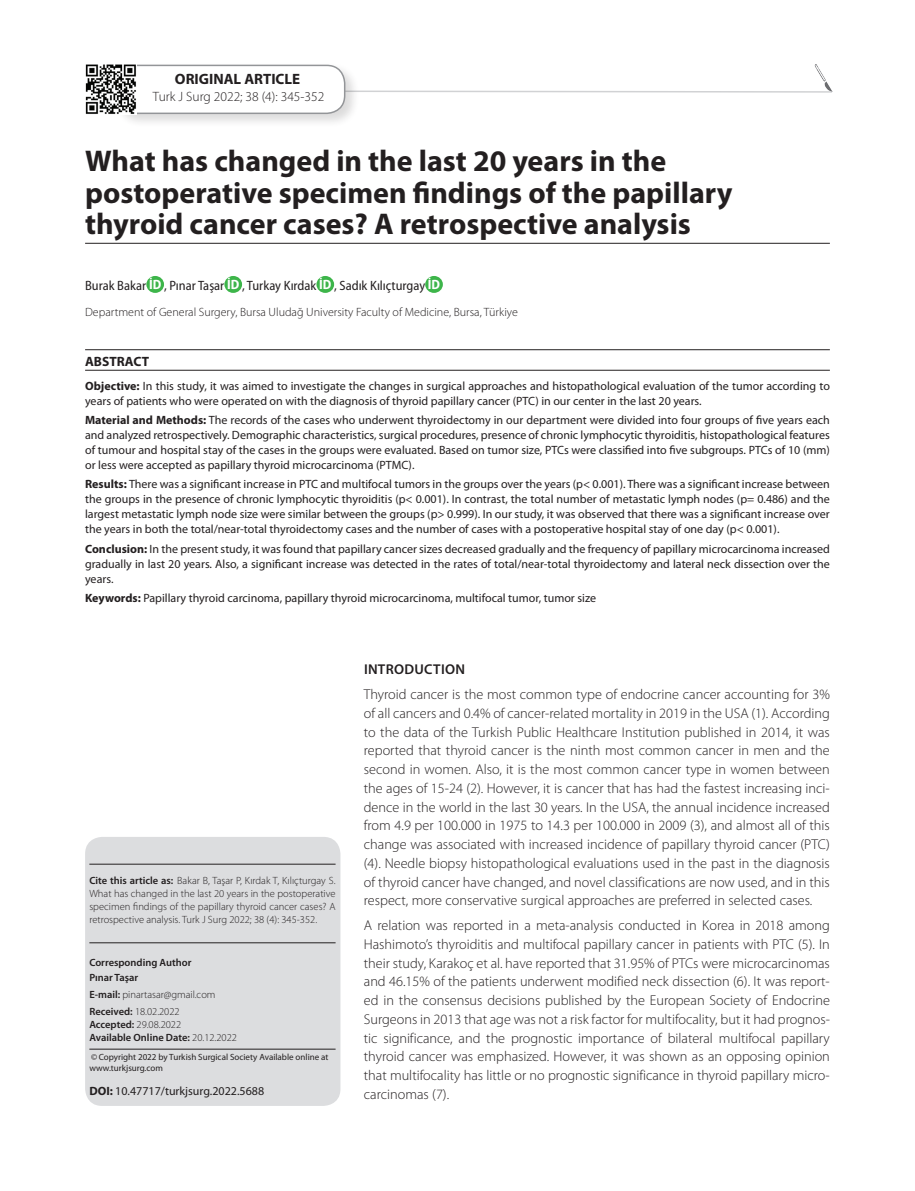
<style>
.page{position:relative;width:915px;height:1191px;background:#fff}
.page>*{position:absolute;margin:0;border:0;box-sizing:border-box;transform-origin:0 0}
.t1{font:700 30px/31.5px "Myriad Pro";color:#231f20}
.t2{font:700 15px "Myriad Pro";color:#231f20}
.t3{font:300 14.25px/18.8px "Myriad Pro";color:#231f20;text-align:justify}
.t4{font:600 14.25px "Myriad Pro";letter-spacing:.02em;color:#231f20}
.t5{font:semi-condensed 13.5px "Myriad Pro";color:#231f20}
.t6{font:300 13.5px "Myriad Pro";color:#231f20}
.t7{font:700 13.5px "Myriad Pro";color:#231f20}
.t8{font:12px/15px "Myriad Pro";color:#231f20;text-align:justify}
.t9{font:300 12px "Myriad Pro";color:#231f20}
.t10{font:300 10.5px/12.8px "Myriad Pro";color:#231f20;text-align:justify}
.t11{font:600 10.5px/15.6px "Myriad Pro";color:#231f20}
.t12{font:9px/10.5px "Myriad Pro";color:#231f20}
.s1{font-weight:700;color:#fff}
.s2{font-weight:700}
.s3{font-weight:600}
.s4{font-weight:300}
</style>
<div class="page">
<svg style="left:359px;top:90px;width:474px;height:3px"></svg>
<div style="left:113px;top:62px;width:246px;height:66px;background:#231f20;opacity:.16"></div>
<div style="left:116px;top:65px;width:228px;height:48px;background:#fff;border-radius:18px"></div>
<div style="left:115px;top:65px;width:230px;height:49px;border:2px solid #939598;border-radius:18px"></div>
<div style="left:146px;top:276px;width:18px;height:17px;background:#3db54a;border-radius:50%"></div>
<div style="left:224px;top:276px;width:18px;height:17px;background:#3db54a;border-radius:50%"></div>
<div style="left:316px;top:276px;width:18px;height:17px;background:#3db54a;border-radius:50%"></div>
<div style="left:425px;top:276px;width:17px;height:17px;background:#3db54a;border-radius:50%"></div>
<hr style="left:85px;top:243px;width:744px;height:1px;background:#231f20">
<img style="left:85px;top:63px;width:51px;height:51px">
<div style="left:85px;top:837px;width:255px;height:269px;background:#dcdddf;border-radius:17px"></div>
<hr style="left:89px;top:863px;width:246px;height:1px;background:#231f20">
<hr style="left:89px;top:942px;width:246px;height:1px;background:#231f20">
<hr style="left:89px;top:1048px;width:246px;height:1px;background:#231f20">
<hr style="left:85px;top:370px;width:744px;height:1px;background:#231f20">
<hr style="left:85px;top:349px;width:744px;height:1px;background:#231f20">
<img style="left:814px;top:64px;width:17px;height:27px">
<p class="t2" style="left:175px;top:71px;width:127px">ORIGINAL ARTICLE</p>
<p class="t6" style="left:153px;top:89px;width:173px">Turk J Surg 2022; 38 (4): 345-352</p>
<h1 class="t1" style="left:85px;top:146px;width:648px">What has changed in the last 20 years in the postoperative specimen findings of the papillary thyroid cancer cases? A retrospective analysis</h1>
<p class="t5" style="left:85px;top:278px;width:356px">Burak Bakar <span class="s1">İD</span> , Pınar Taşar <span class="s1">İD</span> , Turkay Kırdak <span class="s1">İD</span> , Sadık Kılıçturgay <span class="s1">İD</span></p>
<p class="t9" style="left:85px;top:305px;width:434px">Department of General Surgery, Bursa Uludağ University Faculty of Medicine, Bursa, Türkiye</p>
<p class="t7" style="left:85px;top:354px;width:65px">ABSTRACT</p>
<p class="t8" style="left:85px;top:378px;width:746px"><span class="s2">Objective:</span> In this study, it was aimed to investigate the changes in surgical approaches and histopathological evaluation of the tumor according to years of patients who were operated on with the diagnosis of thyroid papillary cancer (PTC) in our center in the last 20 years.</p>
<p class="t8" style="left:85px;top:413px;width:746px"><span class="s2">Material and Methods:</span> The records of the cases who underwent thyroidectomy in our department were divided into four groups of five years each and analyzed retrospectively. Demographic characteristics, surgical procedures, presence of chronic lymphocytic thyroiditis, histopathological features of tumour and hospital stay of the cases in the groups were evaluated. Based on tumor size, PTCs were classified into five subgroups. PTCs of 10 (mm) or less were accepted as papillary thyroid microcarcinoma (PTMC).</p>
<p class="t8" style="left:85px;top:477px;width:746px"><span class="s2">Results:</span> There was a significant increase in PTC and multifocal tumors in the groups over the years (p&lt; 0.001). There was a significant increase between the groups in the presence of chronic lymphocytic thyroiditis (p&lt; 0.001). In contrast, the total number of metastatic lymph nodes (p= 0.486) and the largest metastatic lymph node size were similar between the groups (p&gt; 0.999). In our study, it was observed that there was a significant increase over the years in both the total/near-total thyroidectomy cases and the number of cases with a postoperative hospital stay of one day (p&lt; 0.001).</p>
<p class="t8" style="left:85px;top:541px;width:746px"><span class="s2">Conclusion:</span> In the present study, it was found that papillary cancer sizes decreased gradually and the frequency of papillary microcarcinoma increased gradually in last 20 years. Also, a significant increase was detected in the rates of total/near-total thyroidectomy and lateral neck dissection over the years.</p>
<p class="t8" style="left:85px;top:590px;width:512px"><span class="s2">Keywords:</span> Papillary thyroid carcinoma, papillary thyroid microcarcinoma, multifocal tumor, tumor size</p>
<p class="t10" style="left:89px;top:874px;width:248px"><span class="s3">Cite this article as:</span> Bakar B, Taşar P, Kırdak T, Kılıçturgay S.<br>What has changed in the last 20 years in the postoperative specimen findings of the papillary thyroid cancer cases? A retrospective analysis. Turk J Surg 2022; 38 (4): 345-352.</p>
<p class="t11" style="left:89px;top:954px;width:104px">Corresponding Author<br>Pınar Taşar</p>
<p class="t10" style="left:89px;top:986px;width:128px;line-height:17px"><span class="s3">E-mail:</span> pinartasar@gmail.com<br><span class="s3">Received:</span> 18.02.2022</p>
<p class="t11" style="left:89px;top:1018px;width:149px;line-height:12.8px">Accepted: <span class="s4">29.08.2022<br></span>Available Online Date: <span class="s4">20.12.2022</span></p>
<p class="t12" style="left:89px;top:1052px;width:240px">©Copyright 2022 by Turkish Surgical Society Available online at www.turkjsurg.com</p>
<p class="t8" style="left:89px;top:1083px;width:176px"><span class="s2">DOI:</span> 10.47717/turkjsurg.2022.5688</p>
<p class="t4" style="left:364px;top:661px;width:24px">Introd</p>
<p class="t4" style="left:414px;top:661px;width:52px">uctIon</p>
<p class="t3" style="left:364px;top:685px;width:467px">Thyroid cancer is the most common type of endocrine cancer accounting for 3% of all cancers and 0.4% of cancer-related mortality in 2019 in the USA (1). According to the data of the Turkish Public Healthcare Institution published in 2014, it was reported that thyroid cancer is the ninth most common cancer in men and the second in women. Also, it is the most common cancer type in women between the ages of 15-24 (2). However, it is cancer that has had the fastest increasing inci&shy;dence in the world in the last 30 years. In the USA, the annual incidence increased from 4.9 per 100.000 in 1975 to 14.3 per 100.000 in 2009 (3), and almost all of this change was associated with increased incidence of papillary thyroid cancer (PTC) (4). Needle biopsy histopathological evaluations used in the past in the diagnosis of thyroid cancer have changed, and novel classifications are now used, and in this respect, more conservative surgical approaches are preferred in selected cases.</p>
<p class="t3" style="left:364px;top:916px;width:467px">A relation was reported in a meta-analysis conducted in Korea in 2018 among Hashimoto’s thyroiditis and multifocal papillary cancer in patients with PTC (5). In their study, Karakoç et al. have reported that 31.95% of PTCs were microcarcinomas and 46.15% of the patients underwent modified neck dissection (6). It was report&shy;ed in the consensus decisions published by the European Society of Endocrine Surgeons in 2013 that age was not a risk factor for multifocality, but it had prognos&shy;tic significance, and the prognostic importance of bilateral multifocal papillary thyroid cancer was emphasized. However, it was shown as an opposing opinion that multifocality has little or no prognostic significance in thyroid papillary micro&shy;carcinomas (7).</p>
</div>
